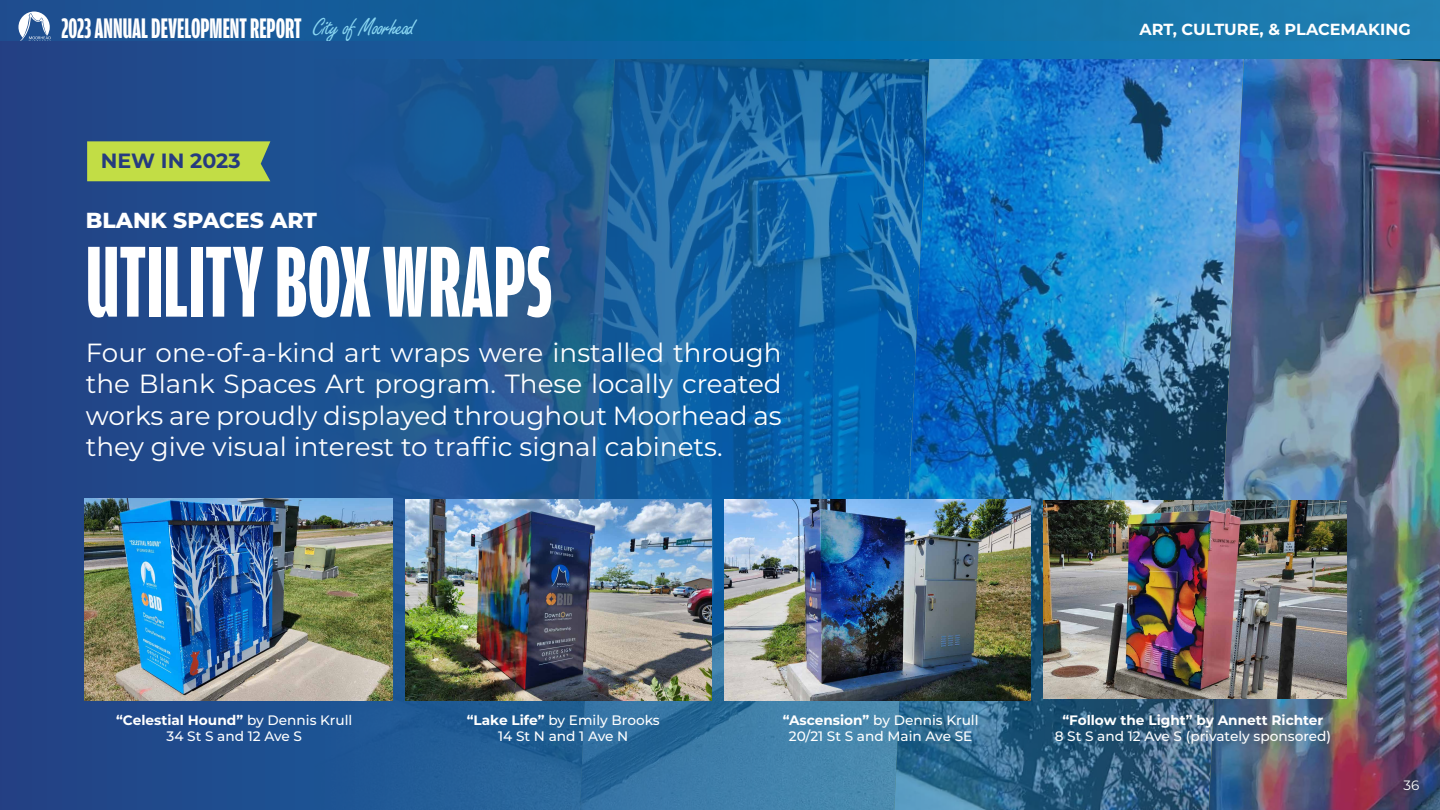
<style>
.page{position:relative;width:1440px;height:810px;background:#fff}
.page>*{position:absolute;margin:0;border:0;box-sizing:border-box;transform-origin:0 0}
.t1{font:700 107.25px "Amplitude Extra Comp";color:#fff}
.t2{font:700 30.08px "Amplitude Extra Comp";color:#fff}
.t3{font:26.25px/31.5px "Montserrat";color:#fff;text-align:justify}
.t4{font:800 21.75px "Montserrat";color:#fff}
.t5{font:700 20.62px "Montserrat";color:#263b7f}
.t6{font:700 16.05px "Montserrat";color:#fff}
.t7{font:500 13.65px/16.4px "Montserrat";color:#fff;text-align:center}
.t8{font:700 13.65px "Montserrat";color:#fff}
.t9{font:13.5px "Montserrat";color:#fff}
.s1{font-family:"Freestyle Script";font-weight:400;font-size:25.58px;color:#89d6f2}
.s2{font-weight:700}
</style>
<div class="page">
<div style="left:0;top:0;width:1440px;height:58px;background:#1a5697"></div>
<img style="left:373px;top:0;width:1067px;height:42px">
<svg style="left:18px;top:12px;width:33px;height:30px"></svg>
<img style="left:0;top:42px;width:1440px;height:768px">
<img style="left:84px;top:498px;width:309px;height:202px">
<img style="left:406px;top:500px;width:306px;height:200px">
<img style="left:725px;top:500px;width:306px;height:200px">
<img style="left:1044px;top:501px;width:302px;height:198px">
<div style="left:87px;top:141px;width:183px;height:40px;background:#c2dd45"></div>
<p class="t2" style="left:62px;top:12px;width:355px">2023 ANNUAL DEVELOPMENT REPORT <span class="s1">City of Moorhead</span></p>
<p class="t6" style="left:1140px;top:18px;width:273px">ART, CULTURE, &amp; PLACEMAKING</p>
<p class="t5" style="left:101px;top:146px;width:141px">NEW IN 2023</p>
<p class="t4" style="left:86px;top:204px;width:233px">BLANK SPACES ART</p>
<h1 class="t1" style="left:86px;top:226px;width:468px">UTILITY BOX WRAPS</h1>
<p class="t3" style="left:86px;top:336px;width:697px">Four one-of-a-kind art wraps were installed through the Blank Spaces Art program. These locally created works are proudly displayed throughout Moorhead as they give visual interest to traffic signal cabinets.</p>
<p class="t7" style="left:116px;top:711px;width:238px"><span class="s2">“Celestial Hound”</span> by Dennis Krull<br>34 St S and 12 Ave S</p>
<p class="t7" style="left:467px;top:711px;width:195px"><span class="s2">“Lake Life”</span> by Emily Brooks<br>14 St N and 1 Ave N</p>
<p class="t7" style="left:783px;top:711px;width:197px"><span class="s2">“Ascension”</span> by Dennis Krull<br>20/21 St S and Main Ave SE</p>
<p class="t8" style="left:1062px;top:710px;width:263px">“Follow the Light” by Annett Richter</p>
<p class="t7" style="left:1055px;top:728px;width:278px">8 St S and 12 Ave S (privately sponsored)</p>
<p class="t9" style="left:1404px;top:776px;width:17px">36</p>
</div>
